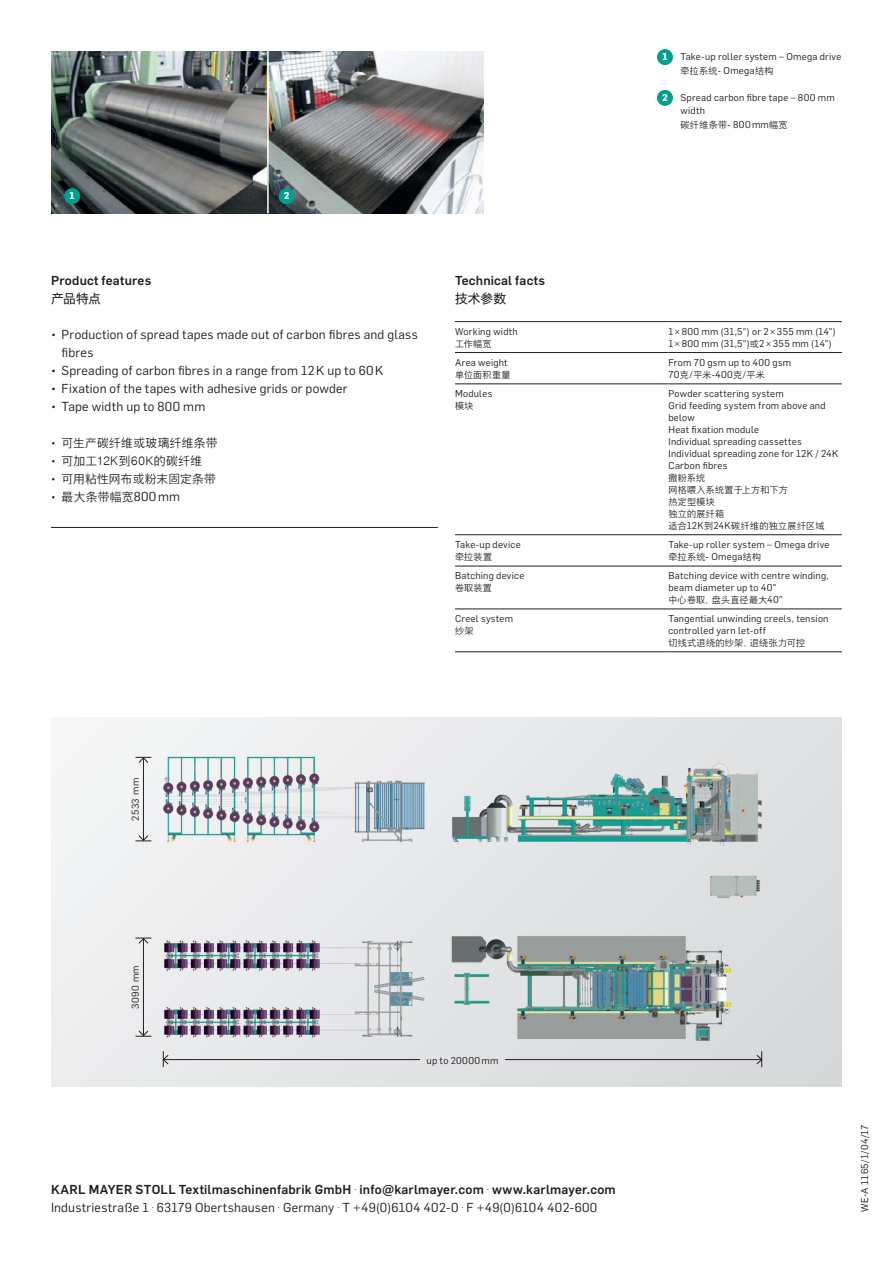
<style>
.page{position:relative;width:893px;height:1263px;background:#fff}
.page>*{position:absolute;margin:0;border:0;box-sizing:border-box;transform-origin:0 0}
.t1{font:12.75px/18px "Flama";letter-spacing:.02em;color:#231f20}
.Zwischenüberschrift{font:500 12.75px "Flama";letter-spacing:.02em;color:#231f20}
.Zwischenüberschrift-2{font:12.75px "Nimbus Sans CHS";color:#231f20}
.t2{font:300 11.7px "Nimbus Sans CHS";letter-spacing:.025em;color:#231f20}
.Tabelle_Flama_italic{font:9.75px/12px "Flama";letter-spacing:.025em;color:#231f20}
.Tabelle_Flama_Book_6{font:9.75px/12px "Flama";letter-spacing:.025em;color:#231f20}
.Flama_book_6_5_9{font:9.75px/13.5px "Flama";letter-spacing:.03em;color:#231f20}
.KM_Copytext_6_5pt_9p{font:9.75px "Flama";letter-spacing:.04em;color:#231f20}
.KM_BU_Zahl_Kopie{font:700 9.75px "Flama";color:#fff}
.Tabelle_Flama_italic-2{font:300 9px "Nimbus Sans CHS";letter-spacing:.035em;color:#231f20}
.Flama_italic_6_5_9{font:300 9px "Nimbus Sans CHS";letter-spacing:.04em;color:#231f20}
.Tabelle_Flama_Book_6-2{font:300 9px "Nimbus Sans CHS";letter-spacing:.045em;color:#231f20}
.s1{font-family:"Flama";font-weight:400}
.s2{font-family:"Flama";font-weight:400;font-size:12.75px}
.s3{font-family:"Flama";font-weight:400;font-size:9.75px}
.s4{font-family:"Nimbus Sans CHS";font-weight:300;font-size:9px}
.s5{font-weight:400}
</style>
<div class="page">
<div style="left:51px;top:717px;width:791px;height:369px;background:linear-gradient(to right,#f2f2f3,#dadbde)"></div>
<hr style="left:455px;top:352px;width:213px;height:1px;background:#231f20">
<hr style="left:668px;top:352px;width:174px;height:1px;background:#231f20">
<hr style="left:455px;top:384px;width:213px;height:1px;background:#231f20">
<hr style="left:668px;top:384px;width:174px;height:1px;background:#231f20">
<hr style="left:455px;top:534px;width:213px;height:1px;background:#231f20">
<hr style="left:668px;top:534px;width:174px;height:1px;background:#231f20">
<hr style="left:455px;top:566px;width:213px;height:1px;background:#231f20">
<hr style="left:668px;top:566px;width:174px;height:1px;background:#231f20">
<hr style="left:455px;top:609px;width:213px;height:1px;background:#231f20">
<hr style="left:668px;top:609px;width:174px;height:1px;background:#231f20">
<hr style="left:455px;top:651px;width:213px;height:1px;background:#231f20">
<hr style="left:668px;top:651px;width:174px;height:1px;background:#231f20">
<hr style="left:455px;top:321px;width:213px;height:1px;background:#231f20">
<hr style="left:668px;top:321px;width:174px;height:1px;background:#231f20">
<hr style="left:51px;top:527px;width:387px;height:1px;background:#231f20">
<img style="left:51px;top:51px;width:432px;height:162px">
<hr style="left:267px;top:51px;width:2px;height:162px;background:#fff">
<div style="left:658px;top:91px;width:14px;height:14px;background:#00a090;border-radius:50%"></div>
<div style="left:657px;top:90px;width:16px;height:16px;border:2px solid #00a090;border-radius:50%"></div>
<div style="left:279px;top:189px;width:15px;height:14px;background:#00a090;border-radius:50%"></div>
<div style="left:279px;top:188px;width:16px;height:16px;border:2px solid #00a090;border-radius:50%"></div>
<div style="left:658px;top:50px;width:14px;height:14px;background:#00a090;border-radius:50%"></div>
<div style="left:657px;top:49px;width:16px;height:16px;border:2px solid #00a090;border-radius:50%"></div>
<div style="left:65px;top:189px;width:14px;height:14px;background:#00a090;border-radius:50%"></div>
<div style="left:64px;top:188px;width:16px;height:16px;border:2px solid #00a090;border-radius:50%"></div>
<hr style="left:143px;top:758px;width:1px;height:82px;background:#231f20">
<hr style="left:143px;top:938px;width:1px;height:98px;background:#231f20">
<svg style="left:135px;top:835px;width:16px;height:7px"></svg>
<svg style="left:135px;top:1030px;width:16px;height:7px"></svg>
<svg style="left:135px;top:757px;width:16px;height:6px"></svg>
<svg style="left:135px;top:938px;width:16px;height:6px"></svg>
<hr style="left:163px;top:1059px;width:257px;height:1px;background:#231f20">
<hr style="left:505px;top:1059px;width:257px;height:1px;background:#231f20">
<svg style="left:163px;top:1051px;width:6px;height:16px"></svg>
<svg style="left:756px;top:1051px;width:6px;height:16px"></svg>
<img style="left:163px;top:874px;width:599px;height:168px">
<img style="left:163px;top:756px;width:599px;height:89px">
<p class="KM_BU_Zahl_Kopie" style="left:70px;top:188px;width:7px">1</p>
<p class="KM_BU_Zahl_Kopie" style="left:284px;top:188px;width:7px">2</p>
<p class="Zwischenüberschrift" style="left:51px;top:271px;width:102px">Product features</p>
<p class="Zwischenüberschrift-2" style="left:51px;top:291px;width:51px">产品特点</p>
<p class="t1" style="left:62px;top:325px;width:358px;text-indent:-11px">• Production of spread tapes made out of carbon fibres and glass fibres</p>
<p class="t1" style="left:51px;top:361px;width:334px">• Spreading of carbon fibres in a range from 12K up to 60K</p>
<p class="t1" style="left:51px;top:379px;width:298px">• Fixation of the tapes with adhesive grids or powder</p>
<p class="t1" style="left:51px;top:397px;width:156px">• Tape width up to 800 mm</p>
<p class="t2" style="left:51px;top:436px;width:168px"><span class="s1">•</span> 可生产碳纤维或玻璃纤维条带</p>
<p class="t2" style="left:51px;top:454px;width:153px"><span class="s1">•</span> 可加工12K到60K的碳纤维</p>
<p class="t2" style="left:51px;top:472px;width:166px"><span class="s1">•</span> 可用粘性网布或粉末固定条带</p>
<p class="t2" style="left:51px;top:490px;width:130px"><span class="s1">•</span> 最大条带幅宽<span class="s2">800mm</span></p>
<p class="KM_BU_Zahl_Kopie" style="left:662px;top:49px;width:7px">1</p>
<p class="KM_BU_Zahl_Kopie" style="left:662px;top:90px;width:7px">2</p>
<p class="Flama_book_6_5_9" style="left:680px;top:49px;width:162px">Take-up roller system – Omega drive</p>
<p class="Flama_italic_6_5_9" style="left:680px;top:65px;width:95px">牵拉系统- <span class="s3">Omega</span>结构</p>
<p class="Flama_book_6_5_9" style="left:680px;top:90px;width:156px">Spread carbon fibre tape – 800 mm width</p>
<p class="Flama_italic_6_5_9" style="left:680px;top:119px;width:109px">碳纤维条带- <span class="s3">800mm</span>幅宽</p>
<p class="Zwischenüberschrift" style="left:455px;top:271px;width:92px">Technical facts</p>
<p class="Zwischenüberschrift-2" style="left:455px;top:291px;width:53px">技术参数</p>
<p class="Tabelle_Flama_Book_6" style="left:455px;top:325px;width:64px">Working width</p>
<p class="Tabelle_Flama_italic-2" style="left:455px;top:338px;width:38px">工作幅宽</p>
<p class="Tabelle_Flama_italic" style="left:668px;top:325px;width:169px">1×800 mm (31,5") or 2×355 mm (14")</p>
<p class="Tabelle_Flama_italic" style="left:668px;top:337px;width:165px">1×800 mm (31,5")<span class="s4">或</span>2×355 mm (14")</p>
<p class="Tabelle_Flama_Book_6" style="left:455px;top:356px;width:54px">Area weight</p>
<p class="Tabelle_Flama_italic-2" style="left:455px;top:369px;width:57px">单位面积重量</p>
<p class="Tabelle_Flama_italic" style="left:668px;top:356px;width:124px">From 70 gsm up to 400 gsm</p>
<p class="Tabelle_Flama_italic-2" style="left:668px;top:369px;width:98px"><span class="s3">70</span>克/平米-<span class="s3">400</span>克/平米</p>
<p class="Tabelle_Flama_Book_6" style="left:455px;top:387px;width:39px">Modules</p>
<p class="Tabelle_Flama_italic-2" style="left:455px;top:401px;width:20px">模块</p>
<p class="Tabelle_Flama_italic" style="left:668px;top:387px;width:117px">Powder scattering system</p>
<p class="Tabelle_Flama_italic" style="left:668px;top:399px;width:159px">Grid feeding system from above and below</p>
<p class="Tabelle_Flama_italic" style="left:668px;top:423px;width:92px">Heat fixation module</p>
<p class="Tabelle_Flama_italic" style="left:668px;top:435px;width:135px">Individual spreading cassettes</p>
<p class="Tabelle_Flama_italic" style="left:668px;top:447px;width:171px">Individual spreading zone for 12K / 24K<br>Carbon fibres</p>
<p class="Tabelle_Flama_italic-2" style="left:668px;top:473px;width:38px">撒粉系统</p>
<p class="Tabelle_Flama_italic-2" style="left:668px;top:485px;width:121px">网格喂入系统置于上方和下方</p>
<p class="Tabelle_Flama_italic-2" style="left:668px;top:497px;width:48px">热定型模块</p>
<p class="Tabelle_Flama_italic-2" style="left:668px;top:509px;width:57px">独立的展纤箱</p>
<p class="Tabelle_Flama_italic-2" style="left:668px;top:521px;width:158px">适合<span class="s3">12K</span>到<span class="s3">24K</span>碳纤维的独立展纤区域</p>
<p class="Tabelle_Flama_Book_6" style="left:455px;top:538px;width:67px">Take-up device</p>
<p class="Tabelle_Flama_italic-2" style="left:455px;top:552px;width:39px">牵拉装置</p>
<p class="Tabelle_Flama_Book_6" style="left:668px;top:538px;width:162px">Take-up roller system – Omega drive</p>
<p class="Tabelle_Flama_italic-2" style="left:668px;top:552px;width:94px">牵拉系统- <span class="s3">Omega</span>结构</p>
<p class="Tabelle_Flama_Book_6" style="left:455px;top:569px;width:71px">Batching device</p>
<p class="Tabelle_Flama_italic-2" style="left:455px;top:583px;width:38px">卷取装置</p>
<p class="Tabelle_Flama_Book_6" style="left:668px;top:569px;width:162px">Batching device with centre winding, beam diameter up to 40"</p>
<p class="Tabelle_Flama_italic-2" style="left:668px;top:595px;width:116px">中心卷取，盘头直径最大<span class="s3">40"</span></p>
<p class="Tabelle_Flama_Book_6" style="left:455px;top:612px;width:60px">Creel system</p>
<p class="Tabelle_Flama_italic-2" style="left:455px;top:626px;width:20px">纱架</p>
<p class="Tabelle_Flama_Book_6" style="left:668px;top:612px;width:162px">Tangential unwinding creels, tension controlled yarn let-off</p>
<p class="Tabelle_Flama_Book_6-2" style="left:668px;top:638px;width:138px">切线式退绕的纱架，退绕张力可控</p>
<p class="KM_Copytext_6_5pt_9p" style="left:128px;top:820px;width:44px;rotate:-90deg">2533 mm</p>
<p class="KM_Copytext_6_5pt_9p" style="left:128px;top:1009px;width:45px;rotate:-90deg">3090 mm</p>
<p class="KM_Copytext_6_5pt_9p" style="left:427px;top:1053px;width:73px">up to 20000mm</p>
<p class="Zwischenüberschrift" style="left:51px;top:1180px;width:566px">KARL MAYER STOLL Textilmaschinenfabrik GmbH <span class="s5">.</span> info@karlmayer.com <span class="s5">.</span> www.karlmayer.com</p>
<p class="t1" style="left:51px;top:1198px;width:548px">Industriestraße 1 . 63179 Obertshausen . Germany . T +49(0)6104 402-0 . F +49(0)6104 402-600</p>
<p class="Flama_book_6_5_9" style="left:857px;top:1212px;width:89px;rotate:-90deg">WE-A 1165/1/04/17</p>
</div>
